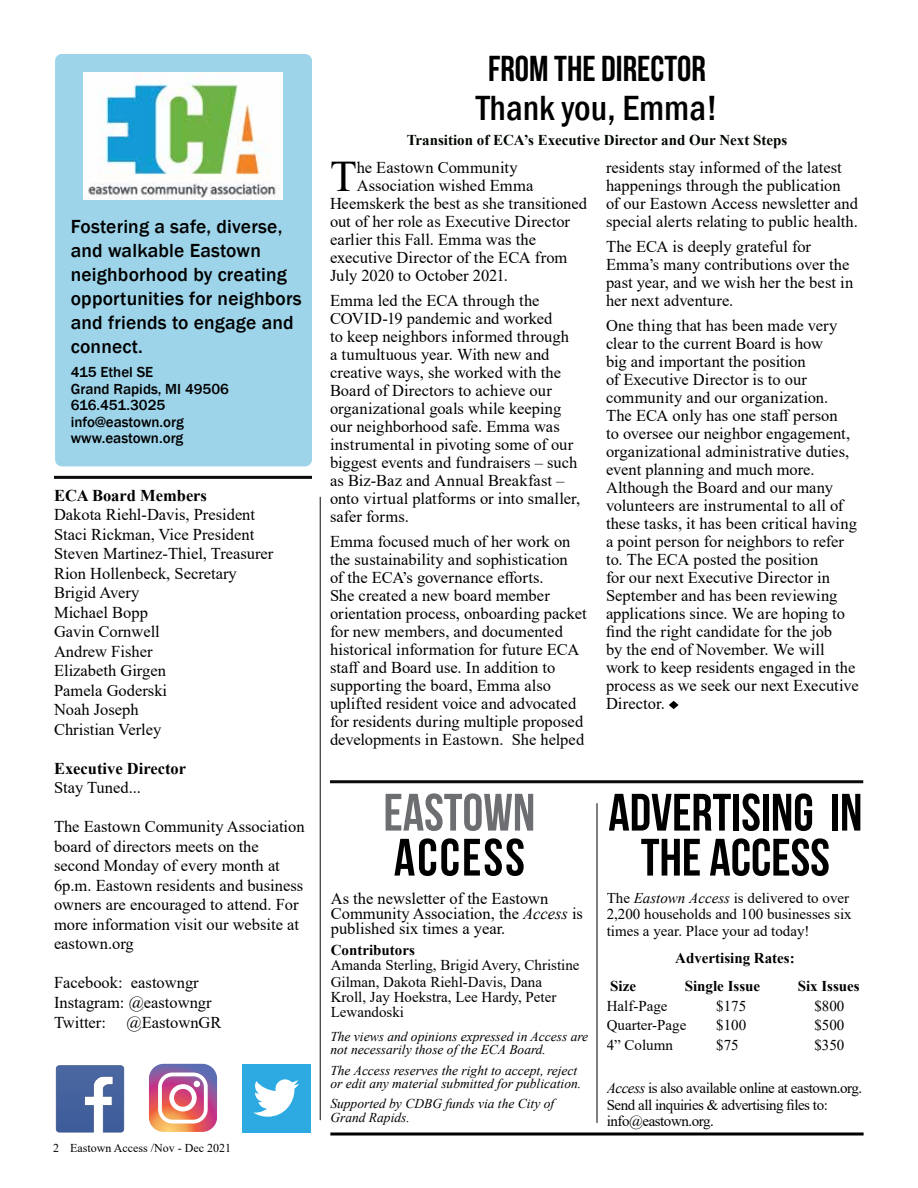
<style>
.page{position:relative;width:918px;height:1188px;background:#fff}
.page>*{position:absolute;margin:0;border:0;box-sizing:border-box;transform-origin:0 0}
.t1{font:700 52.5px/45px "Bebas Neue";color:#000;text-align:center}
.t2{font:700 52.5px "Bebas Neue";color:#6d6e71}
.t3{font:43.65px "Times New Roman";color:#000}
.t4{font:700 36px "Bebas Neue";color:#000}
.t5{font:500 condensed 36px "Franklin Gothic";color:#000}
.t6{font:500 19.5px/24px "Franklin Gothic";letter-spacing:.01em;color:#000}
.t7{font:16.5px/18px "Times New Roman";color:#000}
.t8{font:700 16.5px "Times New Roman";color:#000}
.t9{font:15px/16.5px "Times New Roman";color:#000}
.t10{font:15px/16.5px "Times New Roman";letter-spacing:-.03em;color:#000}
.t11{font:500 15px/16.5px "Franklin Gothic";color:#000}
.t12{font:700 15px "Times New Roman";color:#000}
.t13{font:700 15px "Times New Roman";color:#000700}
.t14{font:italic 13.5px/13.5px "Times New Roman";color:#000}
.t15{font:12px "Times New Roman";color:#000}
.s1{font-style:italic}
</style>
<div class="page">
<div style="left:55px;top:54px;width:257px;height:412px;background:#9dd4ea;border-radius:7px"></div>
<hr style="left:330px;top:780px;width:533px;height:3px;background:#0b0a0b">
<hr style="left:54px;top:476px;width:258px;height:3px;background:#0b0a0b">
<hr style="left:320px;top:497px;width:1px;height:623px;background:#0b0a0b">
<svg style="left:330px;top:1132px;width:534px;height:4px;background:#3f3f3f"></svg>
<hr style="left:597px;top:803px;width:1px;height:320px;background:#000">
<svg style="left:56px;top:1065px;width:68px;height:67px;background:#627aac"></svg>
<svg style="left:149px;top:1064px;width:68px;height:68px"></svg>
<div style="left:242px;top:1064px;width:69px;height:68px;background:#2caae1"></div>
<svg style="left:253px;top:1079px;width:46px;height:38px"></svg>
<img style="left:83px;top:73px;width:199px;height:126px">
<svg style="left:669px;top:700px;width:10px;height:9px"></svg>
<p class="t6" style="left:71px;top:214px;width:232px">Fostering a safe, diverse, and walkable Eastown neighborhood by creating opportunities for neighbors and friends to engage and connect.</p>
<p class="t11" style="left:71px;top:364px;width:160px">415 Ethel SE<br>Grand Rapids, MI 49506<br>616.451.3025 info@eastown.org www.eastown.org</p>
<p class="t8" style="left:54px;top:483px;width:155px">ECA Board Members</p>
<p class="t7" style="left:54px;top:505px;width:221px;line-height:19.5px">Dakota Riehl-Davis, President<br>Staci Rickman, Vice President<br>Steven Martinez-Thiel, Treasurer<br>Rion Hollenbeck, Secretary<br>Brigid Avery<br>Michael Bopp<br>Gavin Cornwell<br>Andrew Fisher<br>Elizabeth Girgen<br>Pamela Goderski<br>Noah Joseph<br>Christian Verley</p>
<p class="t8" style="left:54px;top:757px;width:134px">Executive Director</p>
<p class="t7" style="left:54px;top:778px;width:89px">Stay Tuned...</p>
<p class="t7" style="left:54px;top:817px;width:252px;line-height:19.5px">The Eastown Community Association board of directors meets on the second Monday of every month at<br>6p.m. Eastown residents and business owners are encouraged to attend. For more information visit our website at eastown.org</p>
<p class="t7" style="left:54px;top:973px;width:159px;line-height:19.5px">Facebook: eastowngr<br>Instagram: @eastowngr<br>Twitter:</p>
<p class="t7" style="left:127px;top:1012px;width:96px">@EastownGR</p>
<p class="t15" style="left:53px;top:1139px;width:180px">2 Eastown Access /Nov - Dec 2021</p>
<h3 class="t4" style="left:488px;top:49px;width:219px">FROM THE DIRECTOR</h3>
<h3 class="t5" style="left:476px;top:84px;width:244px">Thank you, Emma!</h3>
<p class="t13" style="left:407px;top:129px;width:382px">Transition of ECA’s Executive Director and Our Next Steps</p>
<h2 class="t3" style="left:330px;top:146px;width:28px">T</h2>
<p class="t7" style="left:357px;top:158px;width:163px">he Eastown Community</p>
<p class="t7" style="left:357px;top:176px;width:178px">Association wished Emma</p>
<p class="t7" style="left:330px;top:194px;width:259px">Heemskerk the best as she transitioned</p>
<p class="t7" style="left:330px;top:212px;width:242px">out of her role as Executive Director</p>
<p class="t7" style="left:330px;top:230px;width:208px">earlier this Fall. Emma was the</p>
<p class="t7" style="left:330px;top:248px;width:239px">executive Director of the ECA from</p>
<p class="t7" style="left:330px;top:266px;width:179px">July 2020 to October 2021.</p>
<p class="t7" style="left:330px;top:291px;width:252px">Emma led the ECA through the<br>COVID-19 pandemic and worked<br>to keep neighbors informed through a tumultuous year. With new and creative ways, she worked with the<br>Board of Directors to achieve our organizational goals while keeping our neighborhood safe. Emma was instrumental in pivoting some of our biggest events and fundraisers – such as Biz-Baz and Annual Breakfast – onto virtual platforms or into smaller, safer forms.</p>
<p class="t7" style="left:330px;top:532px;width:258px">Emma focused much of her work on the sustainability and sophistication<br>of the ECA’s governance efforts.<br>She created a new board member orientation process, onboarding packet for new members, and documented historical information for future ECA staff and Board use. In addition to supporting the board, Emma also uplifted resident voice and advocated for residents during multiple proposed developments in Eastown. She helped</p>
<p class="t7" style="left:606px;top:158px;width:254px">residents stay informed of the latest happenings through the publication of our Eastown Access newsletter and special alerts relating to public health.</p>
<p class="t7" style="left:606px;top:237px;width:249px">The ECA is deeply grateful for<br>Emma’s many contributions over the past year, and we wish her the best in her next adventure.</p>
<p class="t7" style="left:606px;top:316px;width:254px">One thing that has been made very clear to the current Board is how<br>big and important the position<br>of Executive Director is to our community and our organization.<br>The ECA only has one staff person<br>to oversee our neighbor engagement, organizational administrative duties, event planning and much more.<br>Although the Board and our many volunteers are instrumental to all of these tasks, it has been critical having a point person for neighbors to refer to. The ECA posted the position<br>for our next Executive Director in<br>September and has been reviewing applications since. We are hoping to find the right candidate for the job<br>by the end of November. We will work to keep residents engaged in the process as we seek our next Executive<br>Director.</p>
<h1 class="t2" style="left:383px;top:784px;width:153px">EASTOWN</h1>
<h1 class="t1" style="left:394px;top:834px;width:132px">ACCESS</h1>
<p class="t7" style="left:331px;top:890px;width:254px;line-height:15px">As the newsletter of the Eastown<br>Community Association, the <span class="s1">Access</span> is published six times a year.</p>
<p class="t12" style="left:331px;top:940px;width:86px">Contributors</p>
<p class="t9" style="left:331px;top:957px;width:250px">Amanda Sterling, Brigid Avery, Christine<br>Gilman, Dakota Riehl-Davis, Dana</p>
<p class="t9" style="left:331px;top:989px;width:227px;line-height:15px">Kroll, Jay Hoekstra, Lee Hardy, Peter<br>Lewandoski</p>
<p class="t14" style="left:330px;top:1029px;width:259px">The views and opinions expressed in Access are not necessarily those of the ECA Board.</p>
<p class="t14" style="left:330px;top:1063px;width:252px">The Access reserves the right to accept, reject or edit any material submitted for publication.</p>
<p class="t14" style="left:330px;top:1097px;width:225px">Supported by CDBG funds via the City of<br>Grand Rapids.</p>
<h1 class="t1" style="left:608px;top:789px;width:256px">ADVERTISING IN<br>THE ACCESS</h1>
<p class="t9" style="left:607px;top:889px;width:246px">The <span class="s1">Eastown Access</span> is delivered to over<br>2,200 households and 100 businesses six times a year. Place your ad today!</p>
<p class="t12" style="left:675px;top:947px;width:121px">Advertising Rates:</p>
<p class="t12" style="left:610px;top:976px;width:27px">Size</p>
<p class="t12" style="left:685px;top:976px;width:77px">Single Issue</p>
<p class="t12" style="left:798px;top:976px;width:64px">Six Issues</p>
<p class="t9" style="left:607px;top:997px;width:62px">Half-Page</p>
<p class="t9" style="left:716px;top:997px;width:31px">$175</p>
<p class="t9" style="left:814px;top:997px;width:31px">$800</p>
<p class="t9" style="left:607px;top:1017px;width:81px">Quarter-Page</p>
<p class="t9" style="left:716px;top:1017px;width:31px">$100</p>
<p class="t9" style="left:814px;top:1017px;width:31px">$500</p>
<p class="t9" style="left:607px;top:1036px;width:68px">4” Column</p>
<p class="t9" style="left:716px;top:1036px;width:24px">$75</p>
<p class="t9" style="left:814px;top:1036px;width:31px">$350</p>
<p class="t10" style="left:607px;top:1080px;width:257px"><span class="s1">Access</span> is also available online at eastown.org.<br>Send all inquiries &amp; advertising files to: info@eastown.org.</p>
</div>
